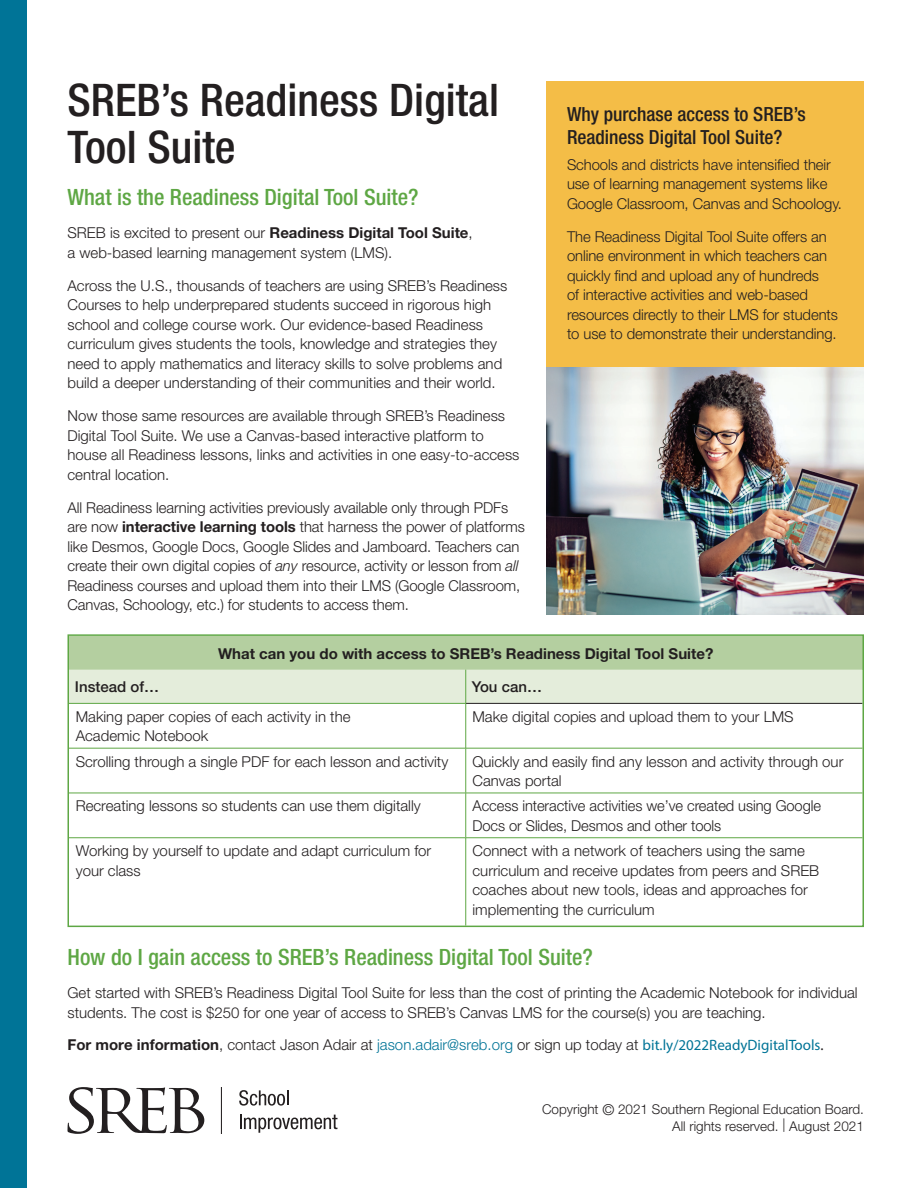
<style>
.page{position:relative;width:918px;height:1188px;background:#fff}
.page>*{position:absolute;margin:0;border:0;box-sizing:border-box;transform-origin:0 0}
.t1{font:500 condensed 45px/46.5px "Helvetica Neue";color:#231f20}
.t2{font:500 condensed 22.5px "Helvetica Neue";color:#5ea744}
.t3{font:500 condensed 19.5px/22.5px "Helvetica Neue";color:#231f20}
.t4{font:300 15px/19.5px "Helvetica Neue";color:#231f20}
.t5{font:700 15px "Helvetica Neue";color:#231f20}
.t6{font:500 15px "Helvetica Neue";color:#231f20}
.t7{font:300 13.5px/16.5px "Helvetica Neue";color:#231f20;text-align:right}
.s1{font-weight:700}
.s2{font-style:italic}
.s3{color:#007497}
.s4{font-family:"Myriad Pro";font-weight:400;color:#007497}
.s5{font-family:"Myriad Pro";font-weight:400}
.s6{font-size:15px}
</style>
<div class="page">
<div style="left:0;top:0;width:27px;height:1188px;background:#007497"></div>
<svg style="left:239px;top:1090px;width:49px;height:16px"></svg>
<svg style="left:240px;top:1114px;width:98px;height:19px"></svg>
<hr style="left:221px;top:1087px;width:1px;height:47px;background:#231f20">
<svg style="left:68px;top:1087px;width:136px;height:47px"></svg>
<div style="left:547px;top:81px;width:317px;height:286px;background:#f4bd47"></div>
<div style="left:69px;top:636px;width:793px;height:34px;background:#b4cfa0"></div>
<div style="left:71px;top:670px;width:790px;height:33px;background:#e4eddb"></div>
<hr style="left:466px;top:703px;width:396px;height:1px;background:#231f20">
<hr style="left:69px;top:703px;width:397px;height:1px;background:#5ea744">
<hr style="left:69px;top:748px;width:397px;height:1px;background:#5ea744">
<hr style="left:69px;top:793px;width:397px;height:1px;background:#5ea744">
<hr style="left:69px;top:837px;width:397px;height:1px;background:#5ea744">
<hr style="left:466px;top:837px;width:396px;height:1px;background:#5ea744">
<hr style="left:466px;top:748px;width:396px;height:1px;background:#5ea744">
<hr style="left:466px;top:793px;width:396px;height:1px;background:#5ea744">
<hr style="left:465px;top:670px;width:1px;height:33px;background:#5ea744">
<hr style="left:465px;top:704px;width:1px;height:44px;background:#5ea744">
<hr style="left:465px;top:748px;width:1px;height:45px;background:#5ea744">
<hr style="left:465px;top:793px;width:1px;height:45px;background:#5ea744">
<hr style="left:465px;top:838px;width:1px;height:88px;background:#5ea744">
<div style="left:68px;top:634px;width:796px;height:293px;border:2px solid #5ea744"></div>
<img style="left:547px;top:367px;width:317px;height:247px">
<h1 class="t1" style="left:68px;top:76px;width:433px">SREB’s Readiness Digital<br>Tool Suite</h1>
<h2 class="t2" style="left:68px;top:184px;width:353px">What is the Readiness Digital Tool Suite?</h2>
<p class="t4" style="left:68px;top:223px;width:407px">SREB is excited to present our <span class="s1">Readiness Digital Tool Suite</span>, a web-based learning management system (LMS).</p>
<p class="t4" style="left:68px;top:275px;width:441px">Across the U.S., thousands of teachers are using SREB’s Readiness Courses to help underprepared students succeed in rigorous high school and college course work. Our evidence-based Readiness curriculum gives students the tools, knowledge and strategies they need to apply mathematics and literacy skills to solve problems and build a deeper understanding of their communities and their world.</p>
<p class="t4" style="left:68px;top:406px;width:453px">Now those same resources are available through SREB’s Readiness Digital Tool Suite. We use a Canvas-based interactive platform to house all Readiness lessons, links and activities in one easy-to-access central location.</p>
<p class="t4" style="left:68px;top:497px;width:459px">All Readiness learning activities previously available only through PDFs are now <span class="s1">interactive learning tools</span> that harness the power of platforms like Desmos, Google Docs, Google Slides and Jamboard. Teachers can create their own digital copies of <span class="s2">any</span> resource, activity or lesson from <span class="s2">all </span>Readiness courses and upload them into their LMS (Google Classroom, Canvas, Schoology, etc.) for students to access them.</p>
<h3 class="t3" style="left:567px;top:103px;width:240px">Why purchase access to SREB’s<br>Readiness Digital Tool Suite?</h3>
<p class="t4" style="left:567px;top:154px;width:277px">Schools and districts have intensified their use of learning management systems like<br>Google Classroom, Canvas and Schoology.</p>
<p class="t4" style="left:567px;top:226px;width:273px">The Readiness Digital Tool Suite offers an online environment in which teachers can quickly find and upload any of hundreds<br>of interactive activities and web-based resources directly to their LMS for students to use to demonstrate their understanding.</p>
<p class="t5" style="left:218px;top:644px;width:497px">What can you do with access to SREB’s Readiness Digital Tool Suite?</p>
<p class="t6" style="left:75px;top:678px;width:86px">Instead of…</p>
<p class="t6" style="left:472px;top:678px;width:72px">You can…</p>
<p class="t4" style="left:76px;top:707px;width:276px">Making paper copies of each activity in the<br>Academic Notebook</p>
<p class="t4" style="left:472px;top:707px;width:323px">Make digital copies and upload them to your LMS</p>
<p class="t4" style="left:76px;top:751px;width:374px">Scrolling through a single PDF for each lesson and activity</p>
<p class="t4" style="left:472px;top:751px;width:372px">Quickly and easily find any lesson and activity through our<br>Canvas portal</p>
<p class="t4" style="left:76px;top:796px;width:347px">Recreating lessons so students can use them digitally</p>
<p class="t4" style="left:472px;top:796px;width:350px">Access interactive activities we’ve created using Google<br>Docs or Slides, Desmos and other tools</p>
<p class="t4" style="left:76px;top:841px;width:357px">Working by yourself to update and adapt curriculum for your class</p>
<p class="t4" style="left:472px;top:841px;width:348px">Connect with a network of teachers using the same curriculum and receive updates from peers and SREB coaches about new tools, ideas and approaches for implementing the curriculum</p>
<h2 class="t2" style="left:68px;top:944px;width:527px">How do I gain access to SREB’s Readiness Digital Tool Suite?</h2>
<p class="t4" style="left:68px;top:983px;width:792px">Get started with SREB’s Readiness Digital Tool Suite for less than the cost of printing the Academic Notebook for individual students. The cost is $250 for one year of access to SREB’s Canvas LMS for the course(s) you are teaching.</p>
<p class="t4" style="left:68px;top:1035px;width:758px"><span class="s1">For more information</span>, contact Jason Adair at <span class="s3">jason.adair@sreb.org</span> or sign up today at <span class="s4">bit.ly/2022ReadyDigitalTools</span><span class="s5">.</span></p>
<p class="t7" style="left:542px;top:1101px;width:323px">Copyright <span class="s6">©</span> 2021 Southern Regional Education Board.<br>All rights reserved. | August 2021</p>
</div>
